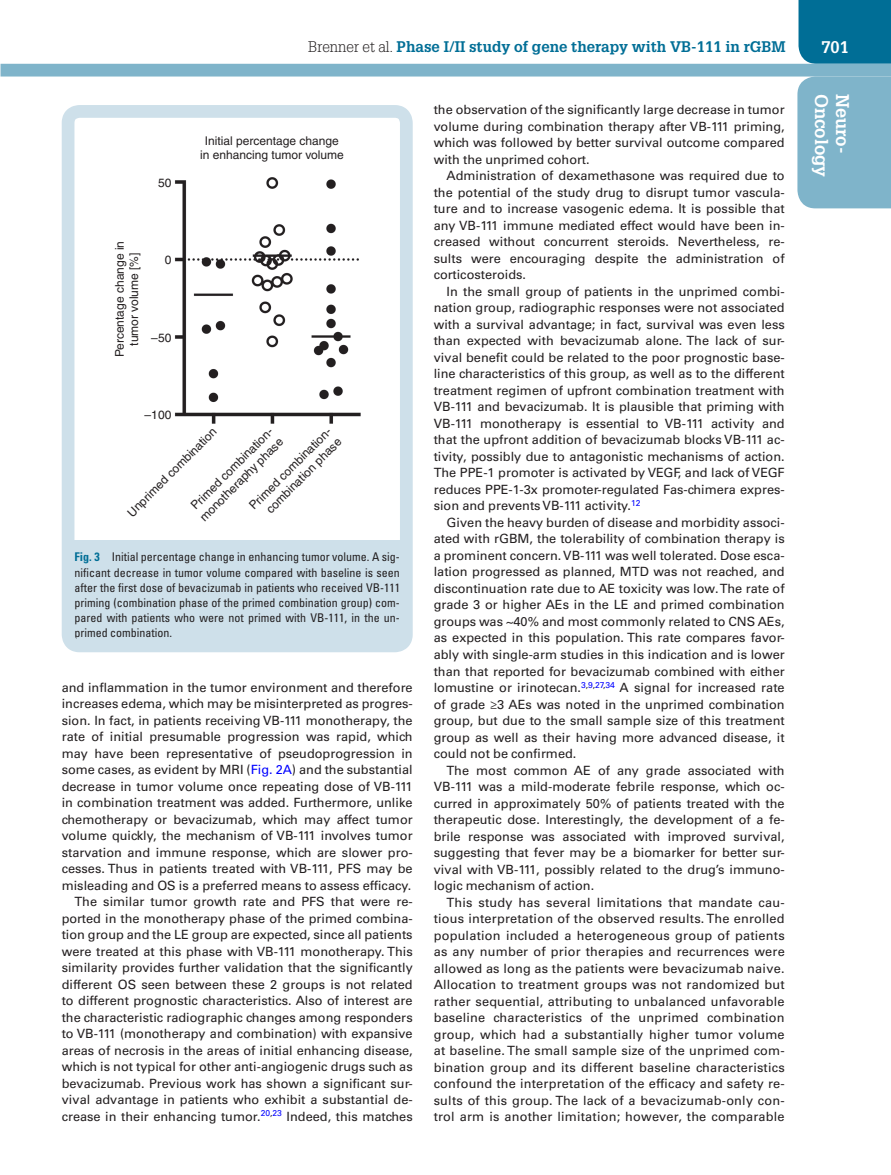
<style>
.page{position:relative;width:891px;height:1175px;background:#fff}
.page>*{position:absolute;margin:0;border:0;box-sizing:border-box;transform-origin:0 0}
.t1{font:700 18px "Glypha LT Std";color:#fff}
.t2{font:700 16.5px "Glypha LT Std";color:#fff}
.t3{font:700 15px "Glypha LT Std";color:#006e96}
.t4{font:12.75px/16.5px "Univers LT Std";color:#231f20;text-align:justify}
.t5{font:condensed 12px/15px "Univers LT Std";color:#231f20;text-align:justify}
.t6{font:12px/14.4px "Helvetica";color:#231f20;text-align:center}
.s1{font-weight:300;color:#231f20}
.s2{font-weight:700;color:#006e96}
.s3{color:#00f}
</style>
<div class="page">
<div style="left:799px;top:0;width:92px;height:64px;background:#006e96"></div>
<div style="left:1px;top:64px;width:890px;height:12px;background:#7fb4ca"></div>
<div style="left:797px;top:76px;width:94px;height:132px;background:#7fb4ca"></div>
<div style="left:65px;top:540px;width:344px;height:104px;background:#cee0ea"></div>
<img style="left:175px;top:177px;width:186px;height:247px">
<div style="left:62px;top:105px;width:351px;height:547px;border:13px solid #cee0ea;border-radius:12px"></div>
<p class="t3" style="left:308px;top:37px;width:479px"><span class="s1">Brenner et al.</span> Phase I/II study of gene therapy with VB-111 in rGBM</p>
<p class="t2" style="left:821px;top:37px;width:29px">701</p>
<h1 class="t1" style="left:833px;top:94px;width:85px;rotate:90deg">Oncology</h1>
<h1 class="t1" style="left:854px;top:94px;width:61px;rotate:90deg">Neuro-</h1>
<p class="t4" style="left:434px;top:102px;width:352px">the observation of the significantly large decrease in tumor volume during combination therapy after VB-111 priming, which was followed by better survival outcome compared with the unprimed cohort.</p>
<p class="t4" style="left:434px;top:168px;width:353px;text-indent:13px">Administration of dexamethasone was required due to the potential of the study drug to disrupt tumor vascula&shy;ture and to increase vasogenic edema. It is possible that any VB-111 immune mediated effect would have been in&shy;creased without concurrent steroids. Nevertheless, re&shy;sults were encouraging despite the administration of corticosteroids.</p>
<p class="t4" style="left:434px;top:283px;width:353px;text-indent:13px">In the small group of patients in the unprimed combi&shy;nation group, radiographic responses were not associated with a survival advantage; in fact, survival was even less than expected with bevacizumab alone. The lack of sur&shy;vival benefit could be related to the poor prognostic base&shy;line characteristics of this group, as well as to the different treatment regimen of upfront combination treatment with VB-111 and bevacizumab. It is plausible that priming with VB-111 monotherapy is essential to VB-111 activity and that the upfront addition of bevacizumab blocks VB-111 ac&shy;tivity, possibly due to antagonistic mechanisms of action.<br>The PPE-1 promoter is activated by VEGF, and lack of VEGF reduces PPE-1-3x promoter-regulated Fas-chimera expres&shy;sion and prevents VB-111 activity.<sup>12</sup></p>
<p class="t4" style="left:434px;top:514px;width:353px;text-indent:13px">Given the heavy burden of disease and morbidity associ&shy;ated with rGBM, the tolerability of combination therapy is a prominent concern. VB-111 was well tolerated. Dose esca&shy;lation progressed as planned, MTD was not reached, and discontinuation rate due to AE toxicity was low. The rate of grade 3 or higher AEs in the LE and primed combination groups was ~40% and most commonly related to CNS AEs, as expected in this population. This rate compares favor&shy;ably with single-arm studies in this indication and is lower than that reported for bevacizumab combined with either lomustine or irinotecan.<sup>3</sup><sup>,</sup><sup>9</sup><sup>,</sup><sup>27</sup><sup>,</sup><sup>34</sup> A signal for increased rate of grade ≥3 AEs was noted in the unprimed combination group, but due to the small sample size of this treatment group as well as their having more advanced disease, it could not be confirmed.</p>
<p class="t4" style="left:434px;top:762px;width:353px;text-indent:13px">The most common AE of any grade associated with VB-111 was a mild-moderate febrile response, which oc&shy;curred in approximately 50% of patients treated with the therapeutic dose. Interestingly, the development of a fe&shy;brile response was associated with improved survival, suggesting that fever may be a biomarker for better sur&shy;vival with VB-111, possibly related to the drug’s immuno&shy;logic mechanism of action.</p>
<p class="t4" style="left:434px;top:894px;width:353px;text-indent:13px">This study has several limitations that mandate cau&shy;tious interpretation of the observed results. The enrolled population included a heterogeneous group of patients as any number of prior therapies and recurrences were allowed as long as the patients were bevacizumab naive.<br>Allocation to treatment groups was not randomized but rather sequential, attributing to unbalanced unfavorable baseline characteristics of the unprimed combination group, which had a substantially higher tumor volume at baseline. The small sample size of the unprimed com&shy;bination group and its different baseline characteristics confound the interpretation of the efficacy and safety re&shy;sults of this group. The lack of a bevacizumab-only con&shy;trol arm is another limitation; however, the comparable</p>
<p class="t6" style="left:200px;top:133px;width:145px">Initial percentage change in enhancing tumor volume</p>
<p class="t6" style="left:158px;top:176px;width:15px">50</p>
<p class="t6" style="left:112px;top:357px;width:118px;rotate:-90deg">Percentage change in tumor volume [%]</p>
<p class="t6" style="left:165px;top:253px;width:8px">0</p>
<p class="t6" style="left:151px;top:330px;width:22px">–50</p>
<p class="t6" style="left:145px;top:407px;width:28px">–100</p>
<p class="t6" style="left:124px;top:509px;width:122px;rotate:-45deg">Unprimed combination</p>
<p class="t6" style="left:246px;top:502px;width:114px;text-align:right;rotate:-45deg">Primed combination&shy;combination phase</p>
<p class="t5" style="left:74px;top:549px;width:327px"><span class="s2">Fig. 3</span> Initial percentage change in enhancing tumor volume. A sig&shy;nificant decrease in tumor volume compared with baseline is seen after the first dose of bevacizumab in patients who received VB-111 priming (combination phase of the primed combination group) com&shy;pared with patients who were not primed with VB-111, in the un&shy;primed combination.</p>
<p class="t6" style="left:186px;top:504px;width:116px;text-align:left;rotate:-45deg">Primed combination&shy;monotheraphy phase</p>
<p class="t4" style="left:62px;top:679px;width:353px;text-align:right">and inflammation in the tumor environment and therefore increases edema, which may be misinterpreted as progres&shy;sion. In fact, in patients receiving VB-111 monotherapy, the rate of initial presumable progression was rapid, which may have been representative of pseudoprogression in some cases, as evident by MRI (<span class="s3">Fig. 2A</span>) and the substantial decrease in tumor volume once repeating dose of VB-111 in combination treatment was added. Furthermore, unlike chemotherapy or bevacizumab, which may affect tumor volume quickly, the mechanism of VB-111 involves tumor starvation and immune response, which are slower pro&shy;cesses. Thus in patients treated with VB-111, PFS may be misleading and OS is a preferred means to assess efficacy.<br>The similar tumor growth rate and PFS that were re&shy;ported in the monotherapy phase of the primed combina&shy;tion group and the LE group are expected, since all patients were treated at this phase with VB-111 monotherapy. This similarity provides further validation that the significantly different OS seen between these 2 groups is not related to different prognostic characteristics. Also of interest are the characteristic radiographic changes among responders to VB-111 (monotherapy and combination) with expansive areas of necrosis in the areas of initial enhancing disease, which is not typical for other anti-angiogenic drugs such as bevacizumab. Previous work has shown a significant sur&shy;vival advantage in patients who exhibit a substantial de&shy;crease in their enhancing tumor.<sup>20</sup><sup>,</sup><sup>23</sup> Indeed, this matches</p>
</div>
